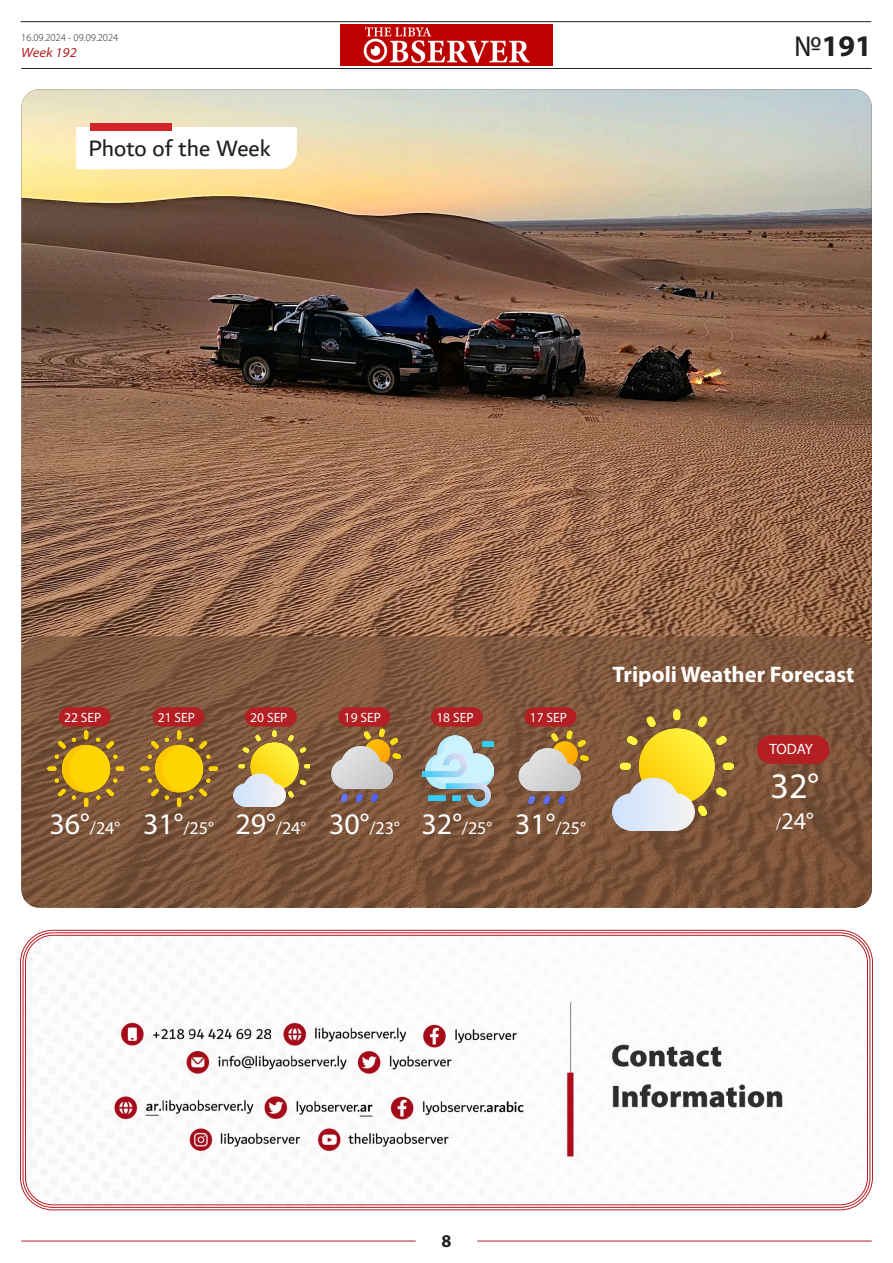
<style>
.page{position:relative;width:893px;height:1263px;background:#fff}
.page>*{position:absolute;margin:0;border:0;box-sizing:border-box;transform-origin:0 0}
.النص_01{font:36px "Myriad Pro";color:#fff}
.t1{font:700 30px "Myriad Pro";color:#231f20}
.النص{font:24px "Dubai";color:#231f20}
.النص_01-2{font:24px "Myriad Pro";color:#fff}
.العنوان_02{font:700 22.5px "Myriad Pro";color:#fff}
.النص_01-3{font:18px "Myriad Pro";color:#fff}
.t2{font:700 18px "Myriad Pro";color:#231f20}
.النص_01-4{font:15px "Myriad Pro";letter-spacing:-.02em;color:#fff}
.النص_01-5{font:13.5px "Myriad Pro";color:#fff}
.t3{font:italic 13.5px "Myriad Variable Concept";color:#b31f23}
.t4{font:10.5px "Myriad Variable Concept";color:#231f20}
.s1{font-weight:400}
.s2{font-size:30px}
.s3{font-family:"Adobe Arabic"}
</style>
<div class="page">
<img style="left:340px;top:25px;width:213px;height:40px">
<hr style="left:21px;top:1241px;width:395px;height:1px;background:#b31f23">
<hr style="left:21px;top:68px;width:851px;height:1px;background:#231f20">
<hr style="left:477px;top:1241px;width:395px;height:1px;background:#b31f23">
<hr style="left:21px;top:21px;width:850px;height:1px;background:#231f20">
<img style="left:22px;top:89px;width:850px;height:819px">
<svg style="left:21px;top:636px;width:851px;height:271px;background:#7c553b"></svg>
<div style="left:757px;top:735px;width:72px;height:29px;background:#b31f23;border-radius:14px"></div>
<svg style="left:76px;top:127px;width:221px;height:42px"></svg>
<div style="left:90px;top:123px;width:82px;height:8px;background:#d1232a"></div>
<img style="left:613px;top:710px;width:120px;height:120px">
<div style="left:59px;top:707px;width:52px;height:19px;background:#b31f23;border-radius:10px"></div>
<img style="left:47px;top:730px;width:77px;height:77px">
<div style="left:152px;top:707px;width:52px;height:19px;background:#b31f23;border-radius:10px"></div>
<img style="left:141px;top:730px;width:76px;height:77px">
<div style="left:245px;top:707px;width:52px;height:19px;background:#b31f23;border-radius:10px"></div>
<img style="left:233px;top:730px;width:77px;height:77px">
<div style="left:338px;top:707px;width:52px;height:19px;background:#b31f23;border-radius:10px"></div>
<img style="left:325px;top:720px;width:78px;height:90px">
<div style="left:431px;top:707px;width:52px;height:19px;background:#b31f23;border-radius:10px"></div>
<img style="left:422px;top:735px;width:72px;height:72px">
<div style="left:524px;top:707px;width:52px;height:19px;background:#b31f23;border-radius:10px"></div>
<img style="left:511px;top:722px;width:78px;height:90px">
<img style="left:23px;top:933px;width:847px;height:274px">
<p class="t4" style="left:21px;top:31px;width:99px">16.09.2024 - 09.09.2024</p>
<p class="t3" style="left:21px;top:45px;width:57px">Week 192</p>
<p class="النص" style="left:88px;top:133px;width:184px">Photo of the Week</p>
<h2 class="t1" style="left:794px;top:27px;width:79px"><span class="s1">№</span>191</h2>
<p class="النص_01-5" style="left:64px;top:709px;width:39px">22 SEP</p>
<p class="النص_01-5" style="left:158px;top:709px;width:39px">21 SEP</p>
<p class="النص_01-5" style="left:250px;top:709px;width:39px">20 SEP</p>
<p class="النص_01-5" style="left:344px;top:709px;width:39px">19 SEP</p>
<p class="النص_01-5" style="left:436px;top:709px;width:39px">18 SEP</p>
<p class="النص_01-5" style="left:530px;top:709px;width:39px">17 SEP</p>
<p class="النص_01-3" style="left:50px;top:817px;width:72px"><span class="s2">36°</span>/24°</p>
<p class="النص_01-3" style="left:143px;top:817px;width:72px"><span class="s2">31°</span>/25°</p>
<p class="النص_01-3" style="left:236px;top:817px;width:72px"><span class="s2">29°</span>/24°</p>
<p class="النص_01-3" style="left:329px;top:817px;width:72px"><span class="s2">30°</span>/23°</p>
<p class="النص_01-3" style="left:422px;top:817px;width:72px"><span class="s2">32°</span>/25°</p>
<p class="النص_01-3" style="left:515px;top:817px;width:72px"><span class="s2">31°</span>/25°</p>
<p class="العنوان_02" style="left:612px;top:660px;width:244px">Tripoli Weather Forecast</p>
<p class="النص_01-4" style="left:769px;top:739px;width:45px">TODAY</p>
<p class="النص_01" style="left:771px;top:764px;width:50px">32°</p>
<p class="النص_01-2" style="left:776px;top:806px;width:40px"><span class="s3">/</span>24°</p>
<p class="t2" style="left:441px;top:1229px;width:11px">8</p>
</div>
